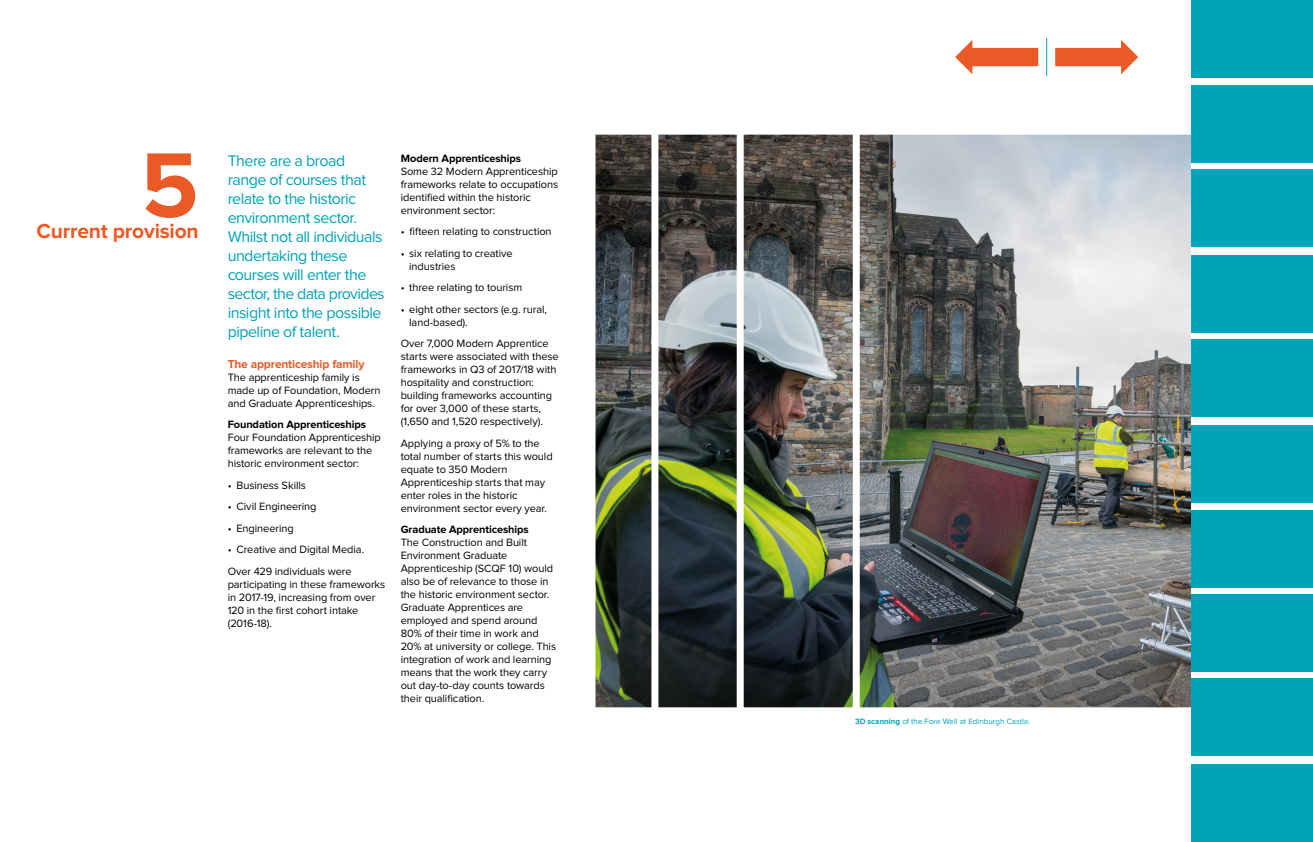
<style>
.page{position:relative;width:1313px;height:842px;background:#fff}
.page>*{position:absolute;margin:0;border:0;box-sizing:border-box;transform-origin:0 0}
.t1{font:700 95px "Proxima Nova";color:#ea5926}
.t2{font:700 21px "Proxima Nova";letter-spacing:-.01em;color:#ea5926}
.t3{font:16px/19px "Proxima Nova";letter-spacing:-.035em;color:#00a3b8}
.t4{font:700 12px "Proxima Nova";letter-spacing:-.015em;color:#ea5926}
.t5{font:11px/13px "Proxima Nova";letter-spacing:-.005em;color:#000}
.t6{font:700 11px "Proxima Nova";letter-spacing:-.01em;color:#000}
.t7{font:8px "Proxima Nova";color:#00a3b8}
.s1{font-weight:700}
</style>
<div class="page">
<hr style="left:1046px;top:38px;width:1px;height:38px;background:#00a3b8">
<div style="left:1191px;top:0;width:121px;height:77px;background:#00a3b8"></div>
<div style="left:1191px;top:85px;width:121px;height:77px;background:#00a3b8"></div>
<div style="left:1191px;top:170px;width:121px;height:77px;background:#00a3b8"></div>
<div style="left:1191px;top:255px;width:121px;height:77px;background:#00a3b8"></div>
<div style="left:1191px;top:340px;width:121px;height:77px;background:#00a3b8"></div>
<div style="left:1191px;top:425px;width:121px;height:77px;background:#00a3b8"></div>
<div style="left:1191px;top:510px;width:121px;height:77px;background:#00a3b8"></div>
<div style="left:1191px;top:594px;width:121px;height:78px;background:#00a3b8"></div>
<div style="left:1191px;top:679px;width:121px;height:77px;background:#00a3b8"></div>
<div style="left:1191px;top:764px;width:121px;height:78px;background:#00a3b8"></div>
<svg style="left:1055px;top:40px;width:83px;height:34px"></svg>
<svg style="left:955px;top:40px;width:83px;height:34px"></svg>
<img style="left:595px;top:135px;width:596px;height:572px">
<h1 class="t1" style="left:141px;top:142px;width:59px">5</h1>
<h3 class="t3" style="left:228px;top:152px;width:158px">There are a broad range of courses that relate to the historic environment sector.<br>Whilst not all individuals undertaking these courses will enter the sector, the data provides insight into the possible pipeline of talent.</h3>
<p class="t4" style="left:228px;top:358px;width:138px">The apprenticeship family</p>
<p class="t5" style="left:228px;top:371px;width:154px">The apprenticeship family is made up of Foundation, Modern and Graduate Apprenticeships.</p>
<p class="t6" style="left:228px;top:419px;width:140px">Foundation Apprenticeships</p>
<p class="t5" style="left:228px;top:431px;width:155px">Four Foundation Apprenticeship frameworks are relevant to the historic environment sector:</p>
<p class="t5" style="left:228px;top:479px;width:80px">• Business Skills</p>
<p class="t5" style="left:228px;top:500px;width:90px">• Civil Engineering</p>
<p class="t5" style="left:228px;top:522px;width:68px">• Engineering</p>
<p class="t5" style="left:228px;top:539px;width:138px;line-height:21.5px">• Creative and Digital Media.<br>Over 429 individuals were</p>
<p class="t5" style="left:228px;top:578px;width:159px">participating in these frameworks in 2017-19, increasing from over<br>120 in the first cohort intake (2016-18).</p>
<h2 class="t2" style="left:36px;top:222px;width:164px">Current provision</h2>
<p class="t6" style="left:401px;top:153px;width:122px">Modern Apprenticeships</p>
<p class="t5" style="left:401px;top:165px;width:159px">Some 32 Modern Apprenticeship frameworks relate to occupations identified within the historic environment sector:</p>
<p class="t5" style="left:401px;top:226px;width:152px">• fifteen relating to construction</p>
<p class="t5" style="left:409px;top:247px;width:105px;text-indent:-9px">• six relating to creative industries</p>
<p class="t5" style="left:401px;top:282px;width:123px">• three relating to tourism</p>
<p class="t5" style="left:409px;top:303px;width:139px;text-indent:-9px">• eight other sectors (e.g. rural, land-based).</p>
<p class="t5" style="left:401px;top:338px;width:159px">Over 7,000 Modern Apprentice starts were associated with these frameworks in Q3 of 2017/18 with hospitality and construction: building frameworks accounting for over 3,000 of these starts, (1,650 and 1,520 respectively).</p>
<p class="t5" style="left:401px;top:437px;width:153px">Applying a proxy of 5% to the total number of starts this would equate to 350 Modern<br>Apprenticeship starts that may enter roles in the historic environment sector every year.</p>
<p class="t6" style="left:401px;top:525px;width:129px">Graduate Apprenticeships</p>
<p class="t5" style="left:401px;top:537px;width:157px">The Construction and Built<br>Environment Graduate<br>Apprenticeship (SCQF 10) would also be of relevance to those in the historic environment sector.<br>Graduate Apprentices are employed and spend around<br>80% of their time in work and<br>20% at university or college. This integration of work and learning means that the work they carry out day-to-day counts towards their qualification.</p>
<p class="t7" style="left:855px;top:717px;width:177px"><span class="s1">3D scanning</span> of the Fore Well at Edinburgh Castle.</p>
</div>
